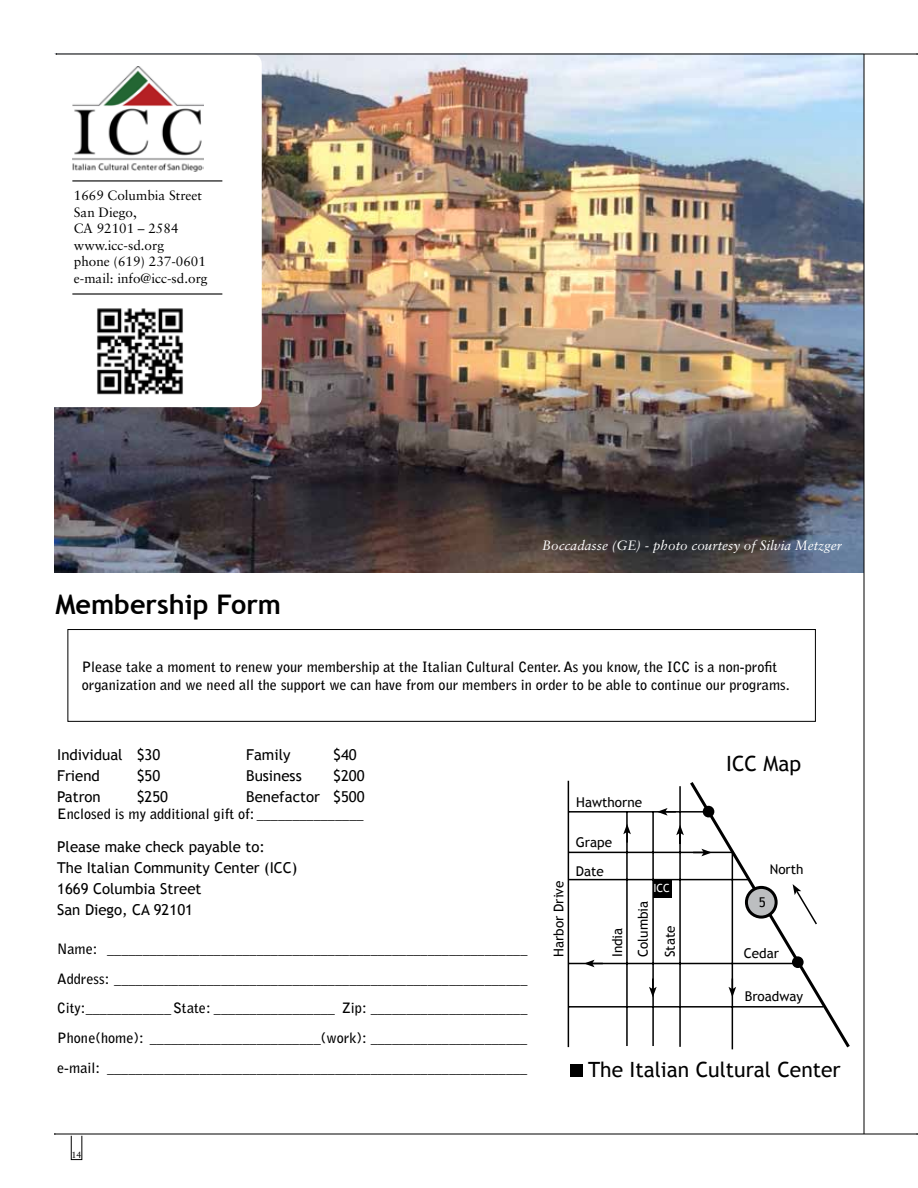
<style>
.page{position:relative;width:918px;height:1188px;background:#fff}
.page>*{position:absolute;margin:0;border:0;box-sizing:border-box;transform-origin:0 0}
.t1{font:700 27px "Trebuchet MS";color:#000}
.t2{font:21px "Trebuchet MS";color:#000}
.t3{font:15px/21px "Trebuchet MS";color:#000}
.t4{font:700 14.25px/29.7px "Bell Gothic Std";color:#000}
.t5{font:13.5px/16.5px "Sabon LT Std";color:#000}
.t6{font:13.5px/25.5px "Trebuchet MS";color:#000}
.t7{font:italic 13.5px "Sabon LT Std";color:#fff}
.t8{font:11.25px "Trebuchet MS";color:#fff}
.t9{font:9px "Sabon LT Std";color:#000}
</style>
<div class="page">
<img style="left:55px;top:55px;width:809px;height:518px">
<div style="left:21px;top:54px;width:241px;height:353px;background:#fff;border-radius:10px"></div>
<img style="left:72px;top:66px;width:132px;height:106px">
<hr style="left:72px;top:180px;width:150px;height:2px;background:#000">
<hr style="left:72px;top:293px;width:150px;height:2px;background:#000">
<div style="left:68px;top:629px;width:748px;height:93px;border:1px solid #000"></div>
<svg style="left:659px;top:808px;width:9px;height:8px"></svg>
<svg style="left:584px;top:960px;width:19px;height:7px"></svg>
<svg style="left:623px;top:826px;width:8px;height:9px"></svg>
<svg style="left:687px;top:782px;width:163px;height:268px"></svg>
<hr style="left:568px;top:781px;width:1px;height:266px;background:#000">
<hr style="left:568px;top:811px;width:141px;height:2px;background:#000">
<hr style="left:569px;top:852px;width:163px;height:1px;background:#000">
<hr style="left:569px;top:879px;width:180px;height:1px;background:#000">
<hr style="left:569px;top:963px;width:231px;height:1px;background:#000">
<hr style="left:568px;top:1006px;width:256px;height:2px;background:#000">
<hr style="left:626px;top:811px;width:2px;height:235px;background:#000">
<hr style="left:652px;top:811px;width:2px;height:235px;background:#000">
<hr style="left:732px;top:852px;width:1px;height:197px;background:#000">
<hr style="left:679px;top:786px;width:2px;height:261px;background:#000">
<svg style="left:676px;top:825px;width:8px;height:10px"></svg>
<svg style="left:649px;top:979px;width:8px;height:18px"></svg>
<svg style="left:729px;top:979px;width:7px;height:18px"></svg>
<svg style="left:693px;top:849px;width:19px;height:7px"></svg>
<div style="left:653px;top:880px;width:19px;height:18px;background:#000"></div>
<div style="left:571px;top:1064px;width:12px;height:13px;background:#000"></div>
<div style="left:746px;top:887px;width:30px;height:30px;background:#bcbec0;border-radius:50%"></div>
<div style="left:745px;top:886px;width:33px;height:33px;border:3px solid #000;border-radius:50%"></div>
<div style="left:703px;top:806px;width:11px;height:11px;background:#000;border-radius:50%"></div>
<div style="left:792px;top:956px;width:12px;height:12px;background:#000;border-radius:50%"></div>
<svg style="left:793px;top:884px;width:25px;height:42px"></svg>
<img style="left:97px;top:308px;width:86px;height:87px">
<hr style="left:55px;top:1134px;width:862px;height:1px;background:#000">
<hr style="left:56px;top:54px;width:861px;height:1px;background:#000">
<hr style="left:864px;top:54px;width:1px;height:1080px;background:#000">
<p class="t5" style="left:74px;top:187px;width:135px">1669 Columbia Street<br>San Diego,<br>CA 92101 – 2584 www.icc-sd.org<br>phone (619) 237-0601 e-mail: info@icc-sd.org</p>
<h1 class="t1" style="left:56px;top:587px;width:227px">Membership Form</h1>
<p class="t7" style="left:542px;top:538px;width:302px">Boccadasse (GE) - photo courtesy of Silvia Metzger</p>
<p class="t4" style="left:82px;top:658px;width:709px;line-height:17.7px">Please take a moment to renew your membership at the Italian Cultural Center. As you know, the ICC is a non-profit organization and we need all the support we can have from our members in order to be able to continue our programs.</p>
<p class="t3" style="left:57px;top:744px;width:105px">Individual $30</p>
<p class="t3" style="left:246px;top:744px;width:46px">Family</p>
<p class="t3" style="left:333px;top:744px;width:25px">$40</p>
<p class="t3" style="left:57px;top:765px;width:44px">Friend</p>
<p class="t3" style="left:137px;top:765px;width:25px">$50</p>
<p class="t3" style="left:246px;top:765px;width:57px">Business</p>
<p class="t3" style="left:333px;top:765px;width:33px">$200</p>
<p class="t3" style="left:57px;top:786px;width:45px">Patron</p>
<p class="t3" style="left:137px;top:786px;width:33px">$250</p>
<p class="t3" style="left:246px;top:786px;width:120px">Benefactor $500</p>
<p class="t4" style="left:57px;top:799px;width:308px">Enclosed is my additional gift of: _______________</p>
<p class="t3" style="left:57px;top:837px;width:242px">Please make check payable to:<br>The Italian Community Center (ICC)<br>1669 Columbia Street<br>San Diego, CA 92101</p>
<p class="t4" style="left:57px;top:934px;width:472px;text-align:justify">Name: ___________________________________________________________ Address: __________________________________________________________ City:____________State: _________________ Zip: ______________________ Phone(home): ________________________(work): ______________________ e-mail: ___________________________________________________________</p>
<p class="t6" style="left:546px;top:957px;width:78px;rotate:-90deg">Harbor Drive</p>
<p class="t6" style="left:576px;top:790px;width:67px">Hawthorne</p>
<p class="t6" style="left:576px;top:830px;width:38px">Grape</p>
<p class="t6" style="left:576px;top:858px;width:30px">Date</p>
<p class="t8" style="left:653px;top:881px;width:18px">ICC</p>
<p class="t6" style="left:605px;top:957px;width:58px;rotate:-90deg">India<br>Columbia</p>
<p class="t6" style="left:657px;top:957px;width:33px;rotate:-90deg">State</p>
<h2 class="t2" style="left:726px;top:751px;width:76px">ICC Map</h2>
<p class="t6" style="left:770px;top:857px;width:35px">North</p>
<p class="t6" style="left:759px;top:889px;width:9px">5</p>
<p class="t6" style="left:744px;top:941px;width:37px">Cedar</p>
<p class="t6" style="left:745px;top:984px;width:60px">Broadway</p>
<h2 class="t2" style="left:588px;top:1057px;width:254px">The Italian Cultural Center</h2>
<p class="t9" style="left:71px;top:1149px;width:12px">14</p>
</div>
